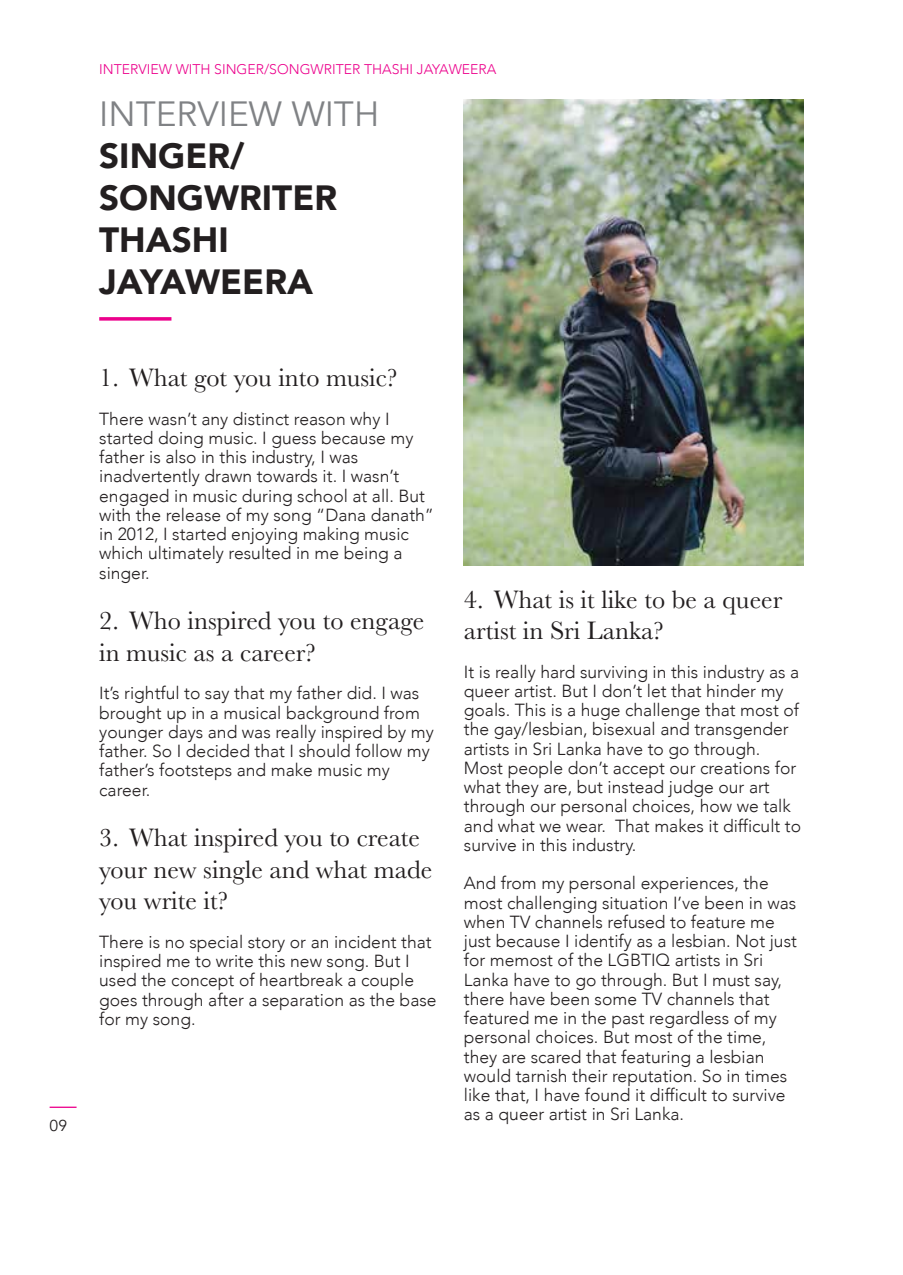
<style>
.page{position:relative;width:903px;height:1275px;background:#fff}
.page>*{position:absolute;margin:0;border:0;box-sizing:border-box;transform-origin:0 0}
.t1{font:900 35px/42px "Avenir";color:#231f20}
.t2{font:35px "Avenir";color:#808285}
.t3{font:26.25px/31.5px "Baskerville";color:#231f20}
.t4{font:300 17.5px/19.2px "Avenir";color:#231f20}
.t5{font:15.75px "Avenir";color:#231f20}
.t6{font:300 14px "Avenir";color:#ec008c}
</style>
<div class="page">
<svg style="left:50px;top:1107px;width:27px;height:1px"></svg>
<svg style="left:99px;top:317px;width:72px;height:4px"></svg>
<img style="left:464px;top:99px;width:340px;height:466px">
<p class="t5" style="left:50px;top:1116px;width:19px">09</p>
<p class="t6" style="left:99px;top:61px;width:399px">INTERVIEW WITH SINGER/SONGWRITER THASHI JAYAWEERA</p>
<h1 class="t2" style="left:99px;top:93px;width:282px">INTERVIEW WITH</h1>
<h1 class="t1" style="left:99px;top:134px;width:239px">SINGER/<br>SONGWRITER<br>THASHI<br>JAYAWEERA</h1>
<h2 class="t3" style="left:99px;top:362px;width:300px">1. What got you into music?</h2>
<p class="t4" style="left:99px;top:409px;width:336px">There wasn’t any distinct reason why I started doing music. I guess because my father is also in this industry, I was inadvertently drawn towards it. I wasn’t engaged in music during school at all. But with the release of my song “Dana danath” in 2012, I started enjoying making music which ultimately resulted in me being a singer.</p>
<h2 class="t3" style="left:99px;top:605px;width:326px">2. Who inspired you to engage in music as a career?</h2>
<p class="t4" style="left:99px;top:684px;width:336px">It’s rightful to say that my father did. I was brought up in a musical background from younger days and was really inspired by my father. So I decided that I should follow my father’s footsteps and make music my career.</p>
<h2 class="t3" style="left:99px;top:822px;width:334px">3. What inspired you to create your new single and what made you write it?</h2>
<p class="t4" style="left:99px;top:932px;width:339px">There is no special story or an incident that inspired me to write this new song. But I used the concept of heartbreak a couple goes through after a separation as the base for my song.</p>
<h2 class="t3" style="left:464px;top:584px;width:320px">4. What is it like to be a queer artist in Sri Lanka?</h2>
<p class="t4" style="left:464px;top:662px;width:339px">It is really hard surviving in this industry as a queer artist. But I don’t let that hinder my goals. This is a huge challenge that most of the gay/lesbian, bisexual and transgender artists in Sri Lanka have to go through.<br>Most people don’t accept our creations for what they are, but instead judge our art through our personal choices, how we talk and what we wear. That makes it difficult to survive in this industry.</p>
<p class="t4" style="left:464px;top:874px;width:334px">And from my personal experiences, the most challenging situation I’ve been in was when TV channels refused to feature me just because I identify as a lesbian. Not just for memost of the LGBTIQ artists in Sri Lanka have to go through. But I must say, there have been some TV channels that featured me in the past regardless of my personal choices. But most of the time, they are scared that featuring a lesbian would tarnish their reputation. So in times like that, I have found it difficult to survive as a queer artist in Sri Lanka.</p>
</div>
